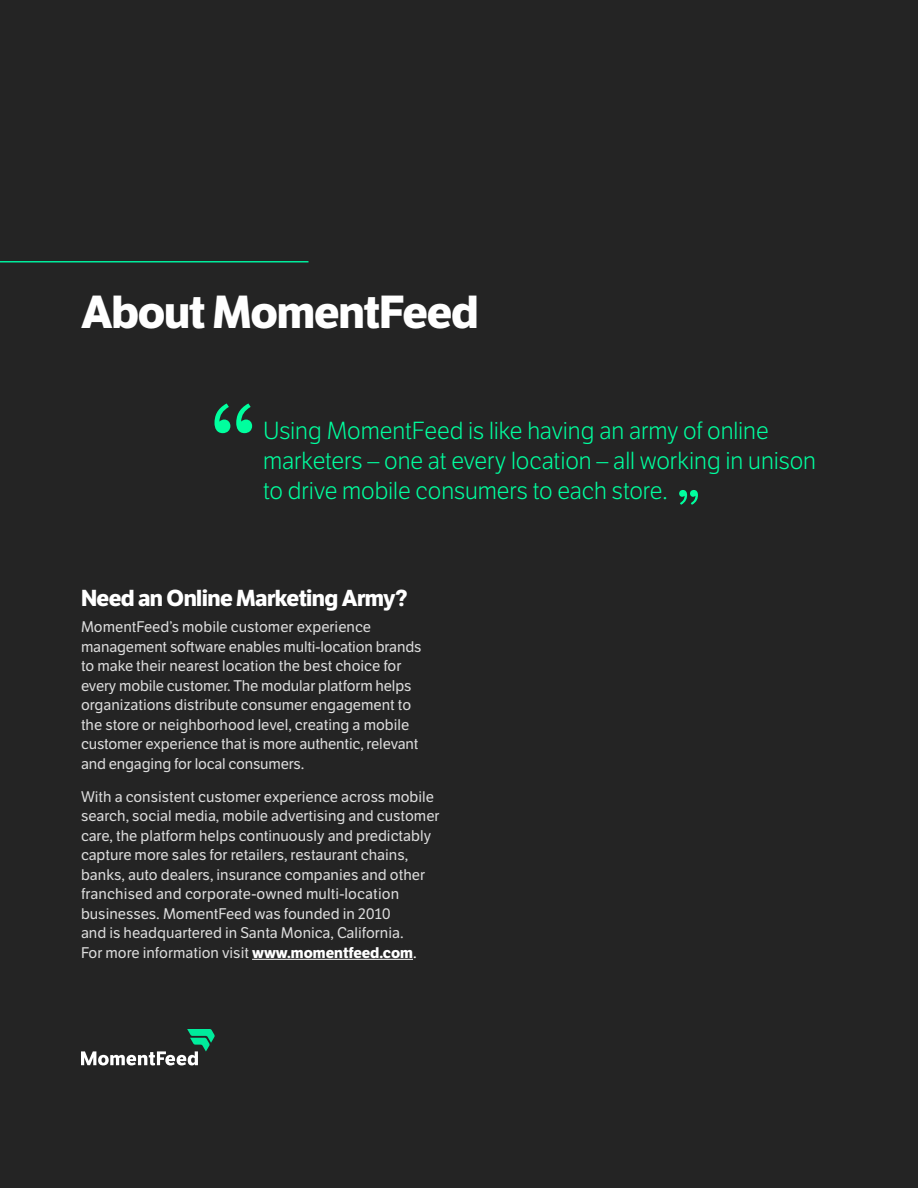
<style>
.page{position:relative;width:918px;height:1188px;background:#242424}
.page>*{position:absolute;margin:0;border:0;box-sizing:border-box;transform-origin:0 0}
.t1{font:700 45px "LFT Etica";letter-spacing:-.025em;color:#fff}
.t2{font:300 24px/30px "LFT Etica";letter-spacing:-.005em;color:#00ff9e}
.t3{font:700 22.5px "LFT Etica";letter-spacing:-.025em;color:#fff}
.t4{font:15px/19.5px "LFT Etica";color:#dcdcdc}
.s1{font-weight:700;color:#fff}
.s2{color:#fff}
</style>
<div class="page">
<hr style="left:252px;top:959px;width:161px;height:1px;background:#fff">
<svg style="left:214px;top:403px;width:38px;height:30px"></svg>
<svg style="left:679px;top:490px;width:19px;height:15px"></svg>
<hr style="left:0;top:261px;width:309px;height:1px;background:#00ec9c">
<svg style="left:81px;top:1029px;width:134px;height:36px"></svg>
<h1 class="t1" style="left:81px;top:284px;width:399px">About MomentFeed</h1>
<h2 class="t2" style="left:263px;top:416px;width:554px">Using MomentFeed is like having an army of online marketers – one at every location – all working in unison to drive mobile consumers to each store.</h2>
<h3 class="t3" style="left:81px;top:584px;width:328px">Need an Online Marketing Army?</h3>
<p class="t4" style="left:81px;top:618px;width:342px">MomentFeed’s mobile customer experience management software enables multi-location brands to make their nearest location the best choice for every mobile customer. The modular platform helps organizations distribute consumer engagement to the store or neighborhood level, creating a mobile customer experience that is more authentic, relevant and engaging for local consumers.</p>
<p class="t4" style="left:81px;top:787px;width:360px">With a consistent customer experience across mobile search, social media, mobile advertising and customer care, the platform helps continuously and predictably capture more sales for retailers, restaurant chains, banks, auto dealers, insurance companies and other franchised and corporate-owned multi-location businesses. MomentFeed was founded in 2010<br>and is headquartered in Santa Monica, California.<br>For more information visit <span class="s1">www.momentfeed.com</span><span class="s2">.</span></p>
</div>
